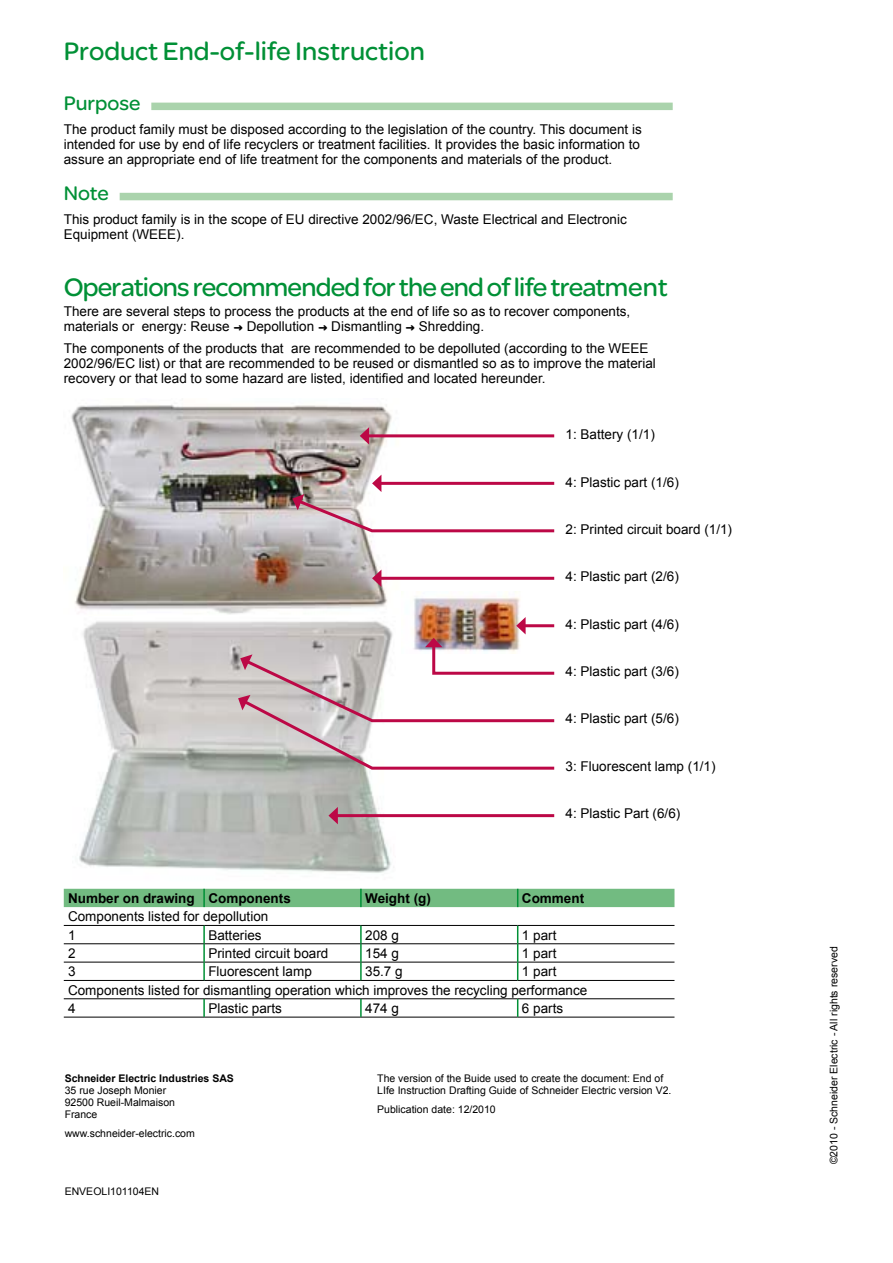
<style>
.page{position:relative;width:893px;height:1263px;background:#fff}
.page>*{position:absolute;margin:0;border:0;box-sizing:border-box;transform-origin:0 0}
.t1{font:27px "SE Optimist";letter-spacing:-.03em;color:#009036}
.t2{font:27px "SE Optimist";color:#009036}
.t3{font:21px "SE Optimist";color:#009036}
.t4{font:13.5px/15px "Arial";color:#000}
.t5{font:700 13.5px "Arial";color:#000}
.t6{font:10.5px/12px "Arial";color:#000}
.t7{font:700 10.5px "Arial";color:#000}
</style>
<div class="page">
<div style="left:151px;top:103px;width:522px;height:7px;background:#aad3ac"></div>
<div style="left:120px;top:193px;width:553px;height:7px;background:#aad3ac"></div>
<hr style="left:64px;top:925px;width:140px;height:1px;background:#000">
<hr style="left:204px;top:925px;width:157px;height:1px;background:#000">
<hr style="left:361px;top:925px;width:157px;height:1px;background:#000">
<hr style="left:518px;top:925px;width:156px;height:1px;background:#000">
<hr style="left:64px;top:943px;width:140px;height:1px;background:#000">
<hr style="left:204px;top:943px;width:157px;height:1px;background:#000">
<hr style="left:361px;top:943px;width:157px;height:1px;background:#000">
<hr style="left:518px;top:943px;width:156px;height:1px;background:#000">
<hr style="left:64px;top:962px;width:140px;height:1px;background:#000">
<hr style="left:204px;top:962px;width:157px;height:1px;background:#000">
<hr style="left:361px;top:962px;width:157px;height:1px;background:#000">
<hr style="left:518px;top:962px;width:156px;height:1px;background:#000">
<hr style="left:64px;top:980px;width:140px;height:1px;background:#000">
<hr style="left:204px;top:980px;width:157px;height:1px;background:#000">
<hr style="left:361px;top:980px;width:157px;height:1px;background:#000">
<hr style="left:518px;top:980px;width:156px;height:1px;background:#000">
<hr style="left:64px;top:998px;width:140px;height:1px;background:#000">
<hr style="left:204px;top:998px;width:157px;height:1px;background:#000">
<hr style="left:361px;top:998px;width:157px;height:1px;background:#000">
<hr style="left:518px;top:998px;width:156px;height:1px;background:#000">
<hr style="left:64px;top:1017px;width:140px;height:1px;background:#000">
<hr style="left:204px;top:1017px;width:157px;height:1px;background:#000">
<hr style="left:361px;top:1017px;width:157px;height:1px;background:#000">
<hr style="left:518px;top:1017px;width:156px;height:1px;background:#000">
<svg style="left:203px;top:926px;width:2px;height:54px"></svg>
<svg style="left:360px;top:926px;width:2px;height:54px"></svg>
<svg style="left:517px;top:926px;width:1px;height:54px"></svg>
<svg style="left:203px;top:999px;width:2px;height:18px"></svg>
<svg style="left:360px;top:999px;width:2px;height:18px"></svg>
<svg style="left:517px;top:999px;width:1px;height:18px"></svg>
<div style="left:64px;top:889px;width:610px;height:18px;background:#72bb81"></div>
<img style="left:71px;top:404px;width:331px;height:210px">
<img style="left:79px;top:621px;width:317px;height:252px">
<img style="left:401px;top:591px;width:119px;height:26px">
<hr style="left:366px;top:434px;width:188px;height:3px;background:#bc0846">
<svg style="left:360px;top:427px;width:9px;height:18px"></svg>
<svg style="left:292px;top:475px;width:263px;height:59px"></svg>
<hr style="left:379px;top:577px;width:175px;height:3px;background:#bc0846">
<svg style="left:372px;top:569px;width:9px;height:18px"></svg>
<svg style="left:238px;top:617px;width:317px;height:154px"></svg>
<hr style="left:335px;top:814px;width:219px;height:3px;background:#bc0846">
<svg style="left:328px;top:807px;width:10px;height:17px"></svg>
<h1 class="t2" style="left:64px;top:32px;width:363px">Product End-of-life Instruction</h1>
<h2 class="t3" style="left:64px;top:89px;width:78px">Purpose</h2>
<p class="t4" style="left:64px;top:121px;width:580px">The product family must be disposed according to the legislation of the country. This document is intended for use by end of life recyclers or treatment facilities. It provides the basic information to assure an appropriate end of life treatment for the components and materials of the product.</p>
<h2 class="t3" style="left:64px;top:179px;width:47px">Note</h2>
<p class="t4" style="left:64px;top:212px;width:564px">This product family is in the scope of EU directive 2002/96/EC, Waste Electrical and Electronic<br>Equipment (WEEE).</p>
<h1 class="t1" style="left:64px;top:269px;width:605px">Operations recommended for the end of life treatment</h1>
<p class="t4" style="left:64px;top:304px;width:568px">There are several steps to process the products at the end of life so as to recover components, materials or energy: Reuse</p>
<p class="t4" style="left:64px;top:315px;width:586px;line-height:22.2px;text-indent:355px">Shredding.<br>The components of the products that are recommended to be depolluted (according to the WEEE</p>
<p class="t4" style="left:64px;top:356px;width:594px">2002/96/EC list) or that are recommended to be reused or dismantled so as to improve the material recovery or that lead to some hazard are listed, identified and located hereunder.</p>
<p class="t4" style="left:247px;top:319px;width:69px">Depollution</p>
<p class="t4" style="left:331px;top:319px;width:72px">Dismantling</p>
<p class="t4" style="left:566px;top:427px;width:91px">1: Battery (1/1)</p>
<p class="t4" style="left:566px;top:474px;width:115px">4: Plastic part (1/6)</p>
<p class="t4" style="left:566px;top:522px;width:168px">2: Printed circuit board (1/1)</p>
<p class="t4" style="left:566px;top:569px;width:115px">4: Plastic part (2/6)</p>
<p class="t4" style="left:566px;top:616px;width:115px">4: Plastic part (4/6)</p>
<p class="t4" style="left:566px;top:664px;width:115px">4: Plastic part (3/6)</p>
<p class="t4" style="left:566px;top:711px;width:115px">4: Plastic part (5/6)</p>
<p class="t4" style="left:566px;top:758px;width:152px">3: Fluorescent lamp (1/1)</p>
<p class="t4" style="left:566px;top:806px;width:116px">4: Plastic Part (6/6)</p>
<p class="t5" style="left:68px;top:889px;width:224px">Number on drawing Components</p>
<p class="t5" style="left:365px;top:889px;width:67px">Weight (g)</p>
<p class="t5" style="left:522px;top:889px;width:64px">Comment</p>
<p class="t4" style="left:68px;top:907px;width:202px;line-height:18.3px">Components listed for depollution<br>1</p>
<p class="t4" style="left:208px;top:927px;width:55px">Batteries</p>
<p class="t4" style="left:365px;top:927px;width:35px">208 g</p>
<p class="t4" style="left:522px;top:927px;width:36px">1 part</p>
<p class="t4" style="left:68px;top:946px;width:9px">2</p>
<p class="t4" style="left:208px;top:946px;width:122px">Printed circuit board</p>
<p class="t4" style="left:365px;top:946px;width:35px">154 g</p>
<p class="t4" style="left:522px;top:946px;width:36px">1 part</p>
<p class="t4" style="left:68px;top:964px;width:9px">3</p>
<p class="t4" style="left:208px;top:964px;width:105px">Fluorescent lamp</p>
<p class="t4" style="left:365px;top:964px;width:39px">35.7 g</p>
<p class="t4" style="left:68px;top:962px;width:521px;line-height:18.3px;text-indent:454px">1 part<br>Components listed for dismantling operation which improves the recycling performance<br>4</p>
<p class="t4" style="left:208px;top:1001px;width:75px">Plastic parts</p>
<p class="t4" style="left:365px;top:1001px;width:35px">474 g</p>
<p class="t4" style="left:522px;top:1001px;width:43px">6 parts</p>
<p class="t7" style="left:65px;top:1072px;width:171px">Schneider Electric Industries SAS</p>
<p class="t6" style="left:65px;top:1085px;width:112px">35 rue Joseph Monier<br>92500 Rueil-Malmaison<br>France</p>
<p class="t6" style="left:65px;top:1128px;width:132px">www.schneider-electric.com</p>
<p class="t6" style="left:65px;top:1185px;width:96px">ENVEOLI101104EN</p>
<p class="t6" style="left:377px;top:1073px;width:296px">The version of the Buide used to create the document: End of<br>LIfe Instruction Drafting Guide of Schneider Electric version V2.</p>
<p class="t6" style="left:377px;top:1104px;width:120px">Publication date: 12/2010</p>
<p class="t6" style="left:828px;top:1164px;width:219px;rotate:-90deg">©2010 - Schneider Electric - All rights reserved</p>
</div>
